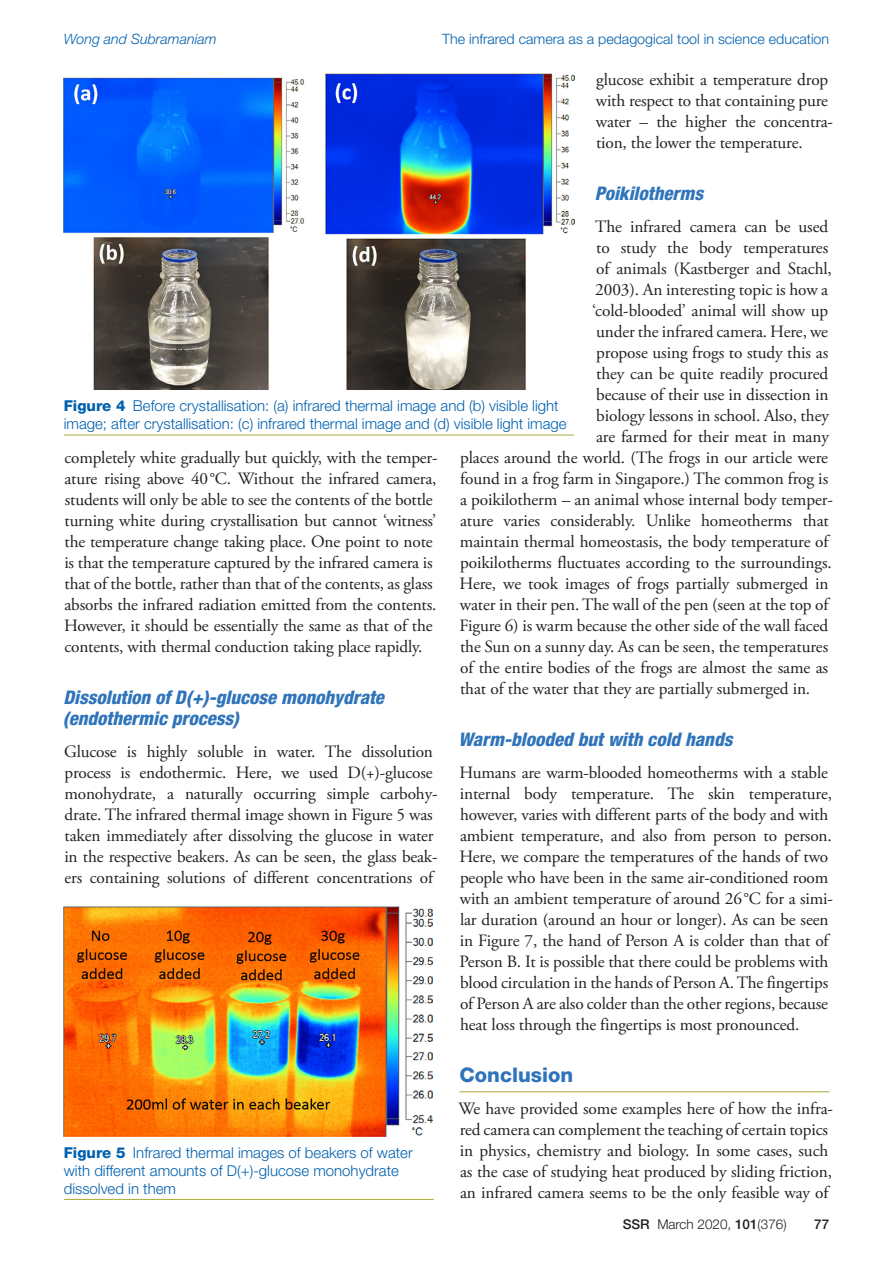
<style>
.page{position:relative;width:893px;height:1263px;background:#fff}
.page>*{position:absolute;margin:0;border:0;box-sizing:border-box;transform-origin:0 0}
.CH_A_head{font:800 20.25px "Helvetica Neue LT Std";color:#2f74ba}
.CH_B_head{font:italic 800 condensed 18.75px/21px "Helvetica Neue LT Std";color:#2f74ba}
.CH_body_tx_first{font:17.25px/21px "Adobe Garamond Pro";letter-spacing:-.01em;color:#231f20}
.CH_figure_caption{font:300 15px/18px "Helvetica Neue LT Std";color:#0160ae}
.CH_running_head_rect{font:300 14.25px "Helvetica Neue LT Std";color:#0160ae}
.CH_running_head_rect-2{font:italic 300 14.25px "Helvetica Neue LT Std";color:#0160ae}
.t1{font:300 13.5px "Helvetica Neue LT Std";color:#231f20}
.t2{font:500 13.5px "Helvetica Neue LT Std";color:#231f20}
.s1{font-weight:800}
.s2{font-weight:500}
</style>
<div class="page">
<hr style="left:459px;top:1091px;width:370px;height:1px;background:#a9ab38">
<hr style="left:64px;top:1199px;width:370px;height:1px;background:#a9ab38">
<img style="left:64px;top:906px;width:369px;height:230px">
<hr style="left:64px;top:435px;width:510px;height:1px;background:#a9ab38">
<img style="left:64px;top:74px;width:510px;height:316px">
<p class="CH_running_head_rect-2" style="left:64px;top:31px;width:154px">Wong and Subramaniam</p>
<p class="CH_running_head_rect" style="left:442px;top:30px;width:389px">The infrared camera as a pedagogical tool in science education</p>
<p class="CH_body_tx_first" style="left:596px;top:69px;width:239px">glucose exhibit a temperature drop with respect to that containing pure water – the higher the concentra&shy;tion, the lower the temperature.</p>
<p class="CH_B_head" style="left:595px;top:183px;width:110px">Poikilotherms</p>
<p class="CH_body_tx_first" style="left:595px;top:216px;width:235px">The infrared camera can be used</p>
<p class="CH_body_tx_first" style="left:596px;top:237px;width:234px">to study the body temperatures</p>
<p class="CH_body_tx_first" style="left:596px;top:258px;width:237px">of animals (Kastberger and Stachl,</p>
<p class="CH_body_tx_first" style="left:595px;top:279px;width:235px">2003). An interesting topic is how a</p>
<p class="CH_body_tx_first" style="left:592px;top:300px;width:238px">‘cold-blooded’ animal will show up</p>
<p class="CH_body_tx_first" style="left:596px;top:321px;width:233px">under the infrared camera. Here, we</p>
<p class="CH_body_tx_first" style="left:596px;top:342px;width:234px">propose using frogs to study this as</p>
<p class="CH_body_tx_first" style="left:596px;top:363px;width:234px">they can be quite readily procured</p>
<p class="CH_body_tx_first" style="left:596px;top:384px;width:234px">because of their use in dissection in</p>
<p class="CH_body_tx_first" style="left:596px;top:405px;width:234px">biology lessons in school. Also, they</p>
<p class="CH_body_tx_first" style="left:596px;top:426px;width:234px">are farmed for their meat in many</p>
<p class="CH_body_tx_first" style="left:460px;top:447px;width:369px">places around the world. (The frogs in our article were</p>
<p class="CH_body_tx_first" style="left:460px;top:468px;width:370px">found in a frog farm in Singapore.) The common frog is</p>
<p class="CH_body_tx_first" style="left:460px;top:489px;width:374px">a poikilotherm – an animal whose internal body temper-</p>
<p class="CH_body_tx_first" style="left:460px;top:510px;width:370px">ature varies considerably. Unlike homeotherms that</p>
<p class="CH_body_tx_first" style="left:460px;top:531px;width:370px">maintain thermal homeostasis, the body temperature of</p>
<p class="CH_body_tx_first" style="left:460px;top:552px;width:373px">poikilotherms fluctuates according to the surroundings.</p>
<p class="CH_body_tx_first" style="left:459px;top:573px;width:370px">Here, we took images of frogs partially submerged in</p>
<p class="CH_body_tx_first" style="left:460px;top:594px;width:370px">water in their pen. The wall of the pen (seen at the top of</p>
<p class="CH_body_tx_first" style="left:459px;top:615px;width:370px">Figure 6) is warm because the other side of the wall faced</p>
<p class="CH_body_tx_first" style="left:460px;top:636px;width:370px">the Sun on a sunny day. As can be seen, the temperatures</p>
<p class="CH_body_tx_first" style="left:460px;top:657px;width:370px">of the entire bodies of the frogs are almost the same as</p>
<p class="CH_body_tx_first" style="left:460px;top:678px;width:352px">that of the water that they are partially submerged in.</p>
<p class="CH_B_head" style="left:459px;top:729px;width:275px">Warm-blooded but with cold hands</p>
<p class="CH_body_tx_first" style="left:459px;top:762px;width:375px">Humans are warm-blooded homeotherms with a stable internal body temperature. The skin temperature, however, varies with different parts of the body and with ambient temperature, and also from person to person.<br>Here, we compare the temperatures of the hands of two people who have been in the same air-conditioned room with an ambient temperature of around 26°C for a simi&shy;lar duration (around an hour or longer). As can be seen in Figure 7, the hand of Person A is colder than that of Person B. It is possible that there could be problems with blood circulation in the hands of Person A. The fingertips of Person A are also colder than the other regions, because heat loss through the fingertips is most pronounced.</p>
<p class="CH_A_head" style="left:460px;top:1063px;width:115px">Conclusion</p>
<p class="CH_body_tx_first" style="left:458px;top:1098px;width:376px">We have provided some examples here of how the infra&shy;red camera can complement the teaching of certain topics in physics, chemistry and biology. In some cases, such as the case of studying heat produced by sliding friction, an infrared camera seems to be the only feasible way of</p>
<p class="CH_figure_caption" style="left:64px;top:397px;width:504px"><span class="s1">Figure 4</span> Before crystallisation: (a) infrared thermal image and (b) visible light image; after crystallisation: (c) infrared thermal image and (d) visible light image</p>
<p class="CH_body_tx_first" style="left:64px;top:447px;width:375px">completely white gradually but quickly, with the temper&shy;ature rising above 40°C. Without the infrared camera, students will only be able to see the contents of the bottle turning white during crystallisation but cannot ‘witness’ the temperature change taking place. One point to note is that the temperature captured by the infrared camera is that of the bottle, rather than that of the contents, as glass absorbs the infrared radiation emitted from the contents.<br>However, it should be essentially the same as that of the contents, with thermal conduction taking place rapidly.</p>
<p class="CH_B_head" style="left:63px;top:687px;width:323px">Dissolution of D(+)-glucose monohydrate (endothermic process)</p>
<p class="CH_body_tx_first" style="left:64px;top:741px;width:375px">Glucose is highly soluble in water. The dissolution process is endothermic. Here, we used D(+)-glucose monohydrate, a naturally occurring simple carbohy&shy;drate. The infrared thermal image shown in Figure 5 was taken immediately after dissolving the glucose in water in the respective beakers. As can be seen, the glass beak&shy;ers containing solutions of different concentrations of</p>
<p class="CH_figure_caption" style="left:64px;top:1143px;width:350px"><span class="s1">Figure 5</span> Infrared thermal images of beakers of water with different amounts of D(+)-glucose monohydrate dissolved in them</p>
<p class="t1" style="left:623px;top:1216px;width:165px"><span class="s2">SSR</span> March 2020, <span class="s2">101</span>(376)</p>
<p class="t2" style="left:814px;top:1216px;width:17px">77</p>
</div>
